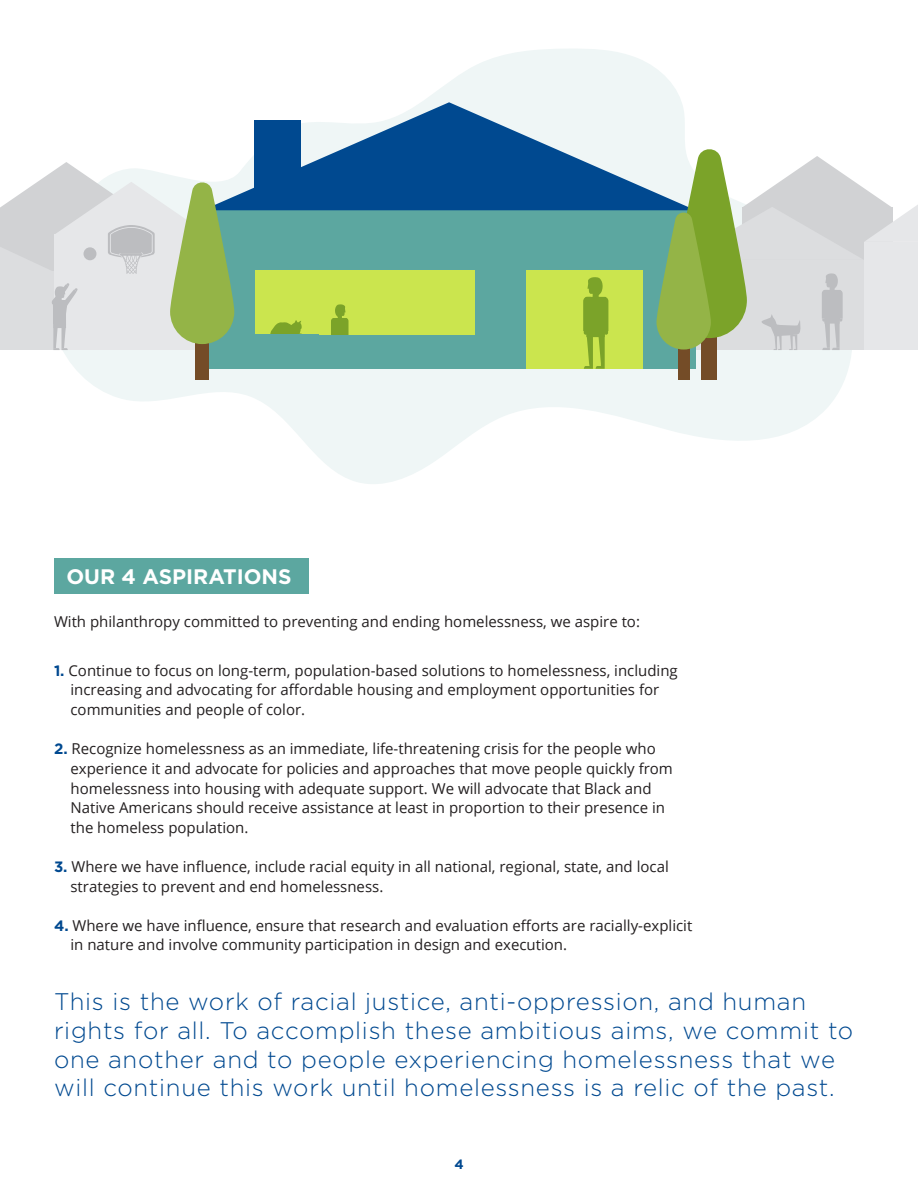
<style>
.page{position:relative;width:918px;height:1188px;background:#fff}
.page>*{position:absolute;margin:0;border:0;box-sizing:border-box;transform-origin:0 0}
.body_-_10pt{font:300 24px/28.8px "Gotham";letter-spacing:.03em;color:#004990}
.Title_-_Goth_caps{font:700 21px "Gotham";color:#fff}
.body_-_10pt-2{font:15px/19.6px "Open Sans";color:#231f20}
.body_-_10pt-3{font:700 13.5px "Gotham";color:#004990}
.s1{font-family:"Gotham";font-weight:700;color:#004990}
</style>
<div class="page">
<svg style="left:62px;top:49px;width:790px;height:435px"></svg>
<div style="left:54px;top:558px;width:254px;height:36px;background:#5ca7a0"></div>
<div style="left:202px;top:210px;width:494px;height:159px;background:#5ca7a0"></div>
<svg style="left:202px;top:102px;width:494px;height:108px;fill:#004990"></svg>
<div style="left:526px;top:270px;width:117px;height:99px;background:#cbe54e"></div>
<div style="left:255px;top:270px;width:220px;height:64px;background:#cbe54e"></div>
<svg style="left:331px;top:304px;width:18px;height:30px"></svg>
<div style="left:701px;top:304px;width:16px;height:76px;background:#744c27"></div>
<div style="left:195px;top:315px;width:14px;height:65px;background:#744c27"></div>
<div style="left:678px;top:325px;width:11px;height:55px;background:#744c27"></div>
<svg style="left:583px;top:277px;width:25px;height:92px"></svg>
<svg style="left:657px;top:146px;width:261px;height:204px"></svg>
<svg style="left:270px;top:320px;width:32px;height:14px"></svg>
<svg style="left:0;top:162px;width:234px;height:188px"></svg>
<div style="left:120px;top:239px;width:21px;height:13px;background:#bcbdc0"></div>
<p class="Title_-_Goth_caps" style="left:66px;top:565px;width:227px">OUR 4 ASPIRATIONS</p>
<p class="body_-_10pt-2" style="left:54px;top:612px;width:588px">With philanthropy committed to preventing and ending homelessness, we aspire to:</p>
<p class="body_-_10pt-2" style="left:70px;top:660px;width:609px;text-indent:-16px"><span class="s1">1.</span> Continue to focus on long-term, population-based solutions to homelessness, including increasing and advocating for affordable housing and employment opportunities for communities and people of color.</p>
<p class="body_-_10pt-2" style="left:70px;top:739px;width:604px;text-indent:-16px"><span class="s1">2.</span> Recognize homelessness as an immediate, life-threatening crisis for the people who experience it and advocate for policies and approaches that move people quickly from homelessness into housing with adequate support. We will advocate that Black and Native Americans should receive assistance at least in proportion to their presence in the homeless population.</p>
<p class="body_-_10pt-2" style="left:70px;top:856px;width:600px;text-indent:-16px"><span class="s1">3.</span> Where we have influence, include racial equity in all national, regional, state, and local strategies to prevent and end homelessness.</p>
<p class="body_-_10pt-2" style="left:70px;top:915px;width:623px;text-indent:-16px"><span class="s1">4.</span> Where we have influence, ensure that research and evaluation efforts are racially-explicit in nature and involve community participation in design and execution.</p>
<p class="body_-_10pt" style="left:54px;top:987px;width:801px">This is the work of racial justice, anti-oppression, and human rights for all. To accomplish these ambitious aims, we commit to one another and to people experiencing homelessness that we will continue this work until homelessness is a relic of the past.</p>
<p class="body_-_10pt-3" style="left:454px;top:1156px;width:11px">4</p>
</div>
